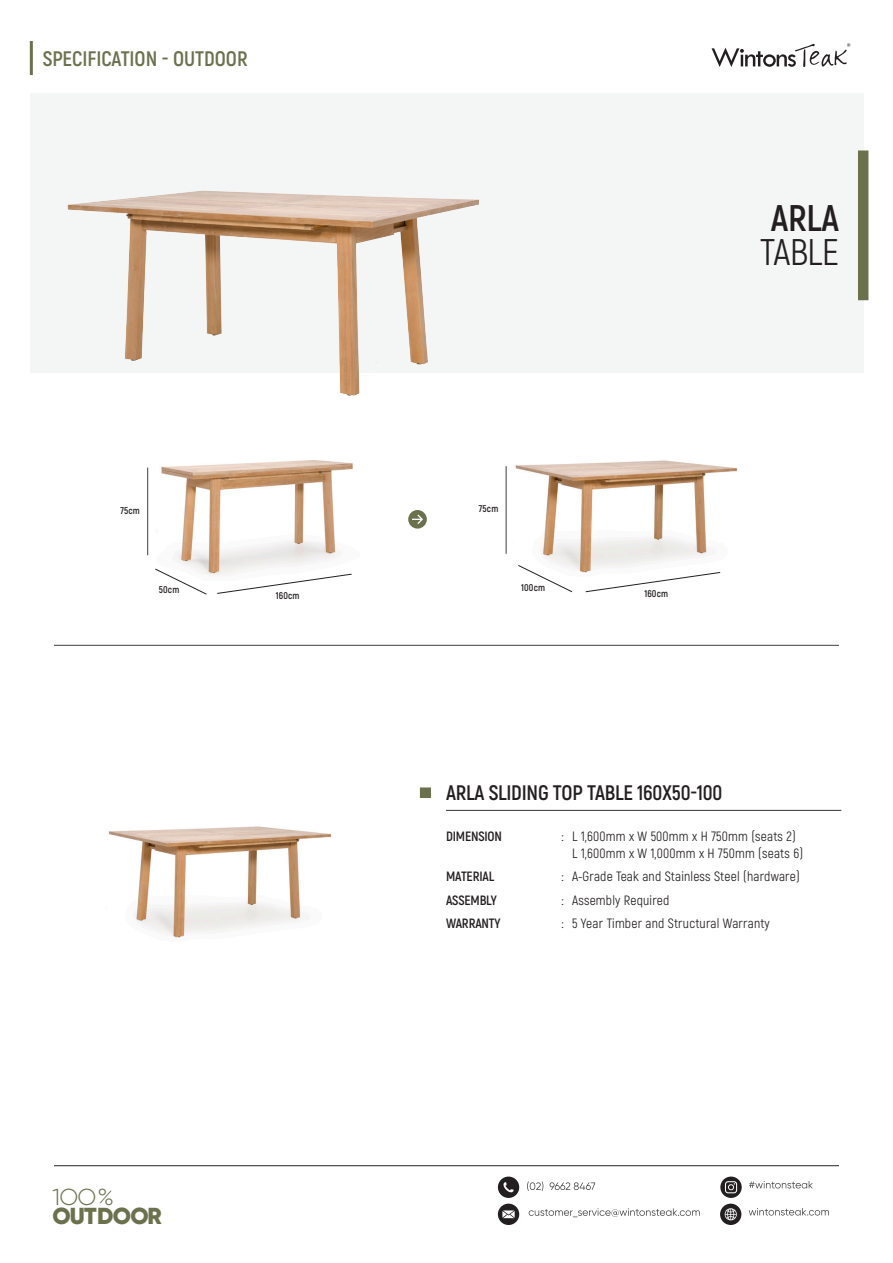
<style>
.page{position:relative;width:893px;height:1263px;background:#fff}
.page>*{position:absolute;margin:0;border:0;box-sizing:border-box;transform-origin:0 0}
.Product_Name{font:37.05px/34.2px "Akrobat";letter-spacing:-.015em;color:#231f20}
.GC__Headline__1_-_h{font:900 23.1px/19.2px "Gilroy";letter-spacing:-.03em;color:#6b714d}
.Product_Copy{font:700 21px "Akrobat";letter-spacing:-.01em;color:#231f20}
.t1{font:700 21px "Akrobat";color:#6b714d}
.Product_Copy-2{font:13.5px/16.5px "Akrobat";letter-spacing:.015em;color:#231f20}
.Product_Copy-3{font:700 13.5px "Akrobat";letter-spacing:-.01em;color:#231f20}
.t2{font:700 9.75px "Akrobat";letter-spacing:.02em;color:#231f20}
.s1{font-weight:300}
.s2{font-weight:700}
</style>
<div class="page">
<div style="left:30px;top:93px;width:833px;height:279px;background:#f4f5f5"></div>
<div style="left:498px;top:1176px;width:21px;height:22px;background:#231f20;border-radius:50%"></div>
<svg style="left:503px;top:1182px;width:11px;height:10px"></svg>
<svg style="left:527px;top:1181px;width:68px;height:10px"></svg>
<svg style="left:720px;top:1176px;width:22px;height:22px"></svg>
<svg style="left:725px;top:1181px;width:12px;height:12px"></svg>
<svg style="left:749px;top:1181px;width:64px;height:7px"></svg>
<div style="left:498px;top:1203px;width:21px;height:22px;background:#231f20;border-radius:50%"></div>
<svg style="left:502px;top:1210px;width:13px;height:8px"></svg>
<svg style="left:529px;top:1208px;width:171px;height:9px"></svg>
<div style="left:720px;top:1203px;width:21px;height:22px;background:#231f20;border-radius:50%"></div>
<svg style="left:724px;top:1208px;width:13px;height:13px"></svg>
<svg style="left:749px;top:1208px;width:80px;height:7px"></svg>
<div style="left:858px;top:150px;width:10px;height:150px;background:#6b714d"></div>
<svg style="left:711px;top:43px;width:139px;height:24px"></svg>
<hr style="left:30px;top:41px;width:3px;height:34px;background:#6b714d">
<hr style="left:54px;top:1165px;width:785px;height:1px;background:#3e3e3f">
<hr style="left:446px;top:810px;width:395px;height:1px;background:#3e3e3f">
<div style="left:420px;top:787px;width:11px;height:11px;background:#6b714d"></div>
<img style="left:34px;top:190px;width:502px;height:206px">
<img style="left:108px;top:826px;width:224px;height:112px">
<div style="left:408px;top:510px;width:19px;height:19px;background:#6b714d;border-radius:50%"></div>
<svg style="left:412px;top:514px;width:11px;height:10px"></svg>
<img style="left:161px;top:460px;width:192px;height:116px">
<hr style="left:147px;top:468px;width:1px;height:87px;background:#3e3e3f">
<svg style="left:155px;top:568px;width:52px;height:27px"></svg>
<svg style="left:217px;top:574px;width:135px;height:20px"></svg>
<img style="left:515px;top:460px;width:223px;height:113px">
<hr style="left:506px;top:466px;width:1px;height:88px;background:#3e3e3f">
<svg style="left:518px;top:565px;width:54px;height:27px"></svg>
<svg style="left:585px;top:572px;width:136px;height:20px"></svg>
<hr style="left:54px;top:645px;width:785px;height:1px;background:#3e3e3f">
<p class="t1" style="left:43px;top:45px;width:206px">SPECIFICATION - OUTDOOR</p>
<p class="t2" style="left:120px;top:504px;width:21px">75cm</p>
<p class="t2" style="left:159px;top:583px;width:22px">50cm</p>
<p class="t2" style="left:276px;top:589px;width:25px">160cm</p>
<p class="GC__Headline__1_-_h" style="left:52px;top:1187px;width:111px"><span class="s1">1OO%<br></span>OUTDOOR</p>
<p class="t2" style="left:479px;top:503px;width:21px">75cm</p>
<p class="t2" style="left:521px;top:581px;width:25px">100cm</p>
<p class="Product_Name" style="left:760px;top:201px;width:80px"><span class="s2">ARLA<br></span>TABLE</p>
<p class="t2" style="left:644px;top:588px;width:25px">160cm</p>
<p class="Product_Copy" style="left:446px;top:779px;width:278px">ARLA SLIDING TOP TABLE 160X50-100</p>
<p class="Product_Copy-3" style="left:446px;top:828px;width:58px">DIMENSION</p>
<p class="Product_Copy-2" style="left:572px;top:828px;width:232px;text-indent:-11px">: L 1,600mm x W 500mm x H 750mm (seats 2)<br>L 1,600mm x W 1,000mm x H 750mm (seats 6)</p>
<p class="Product_Copy-3" style="left:446px;top:868px;width:50px">MATERIAL</p>
<p class="Product_Copy-2" style="left:562px;top:868px;width:240px">: A-Grade Teak and Stainless Steel (hardware)</p>
<p class="Product_Copy-3" style="left:446px;top:892px;width:52px">ASSEMBLY</p>
<p class="Product_Copy-2" style="left:562px;top:892px;width:109px">: Assembly Required</p>
<p class="Product_Copy-3" style="left:446px;top:914px;width:56px">WARRANTY</p>
<p class="Product_Copy-2" style="left:562px;top:915px;width:210px">: 5 Year Timber and Structural Warranty</p>
</div>
